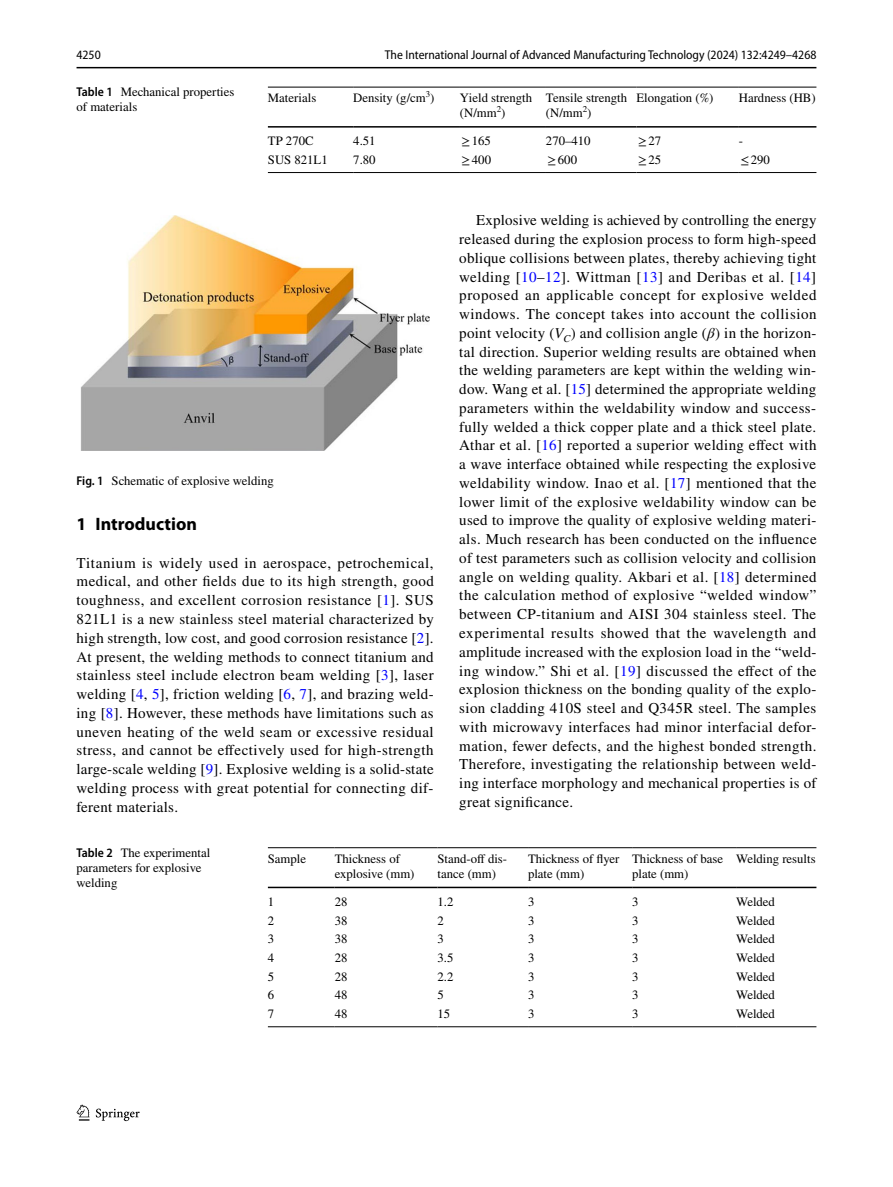
<style>
.page{position:relative;width:893px;height:1187px;background:#fff}
.page>*{position:absolute;margin:0;border:0;box-sizing:border-box;transform-origin:0 0}
.t1{font:700 18px "Myriad Pro";color:#000}
.t2{font:15px/18.8px "STIX";letter-spacing:.02em;color:#000;text-align:justify}
.t3{font:12.75px/15px "STIX";color:#000}
.t4{font:semi-condensed 12.75px "Myriad Pro";color:#000}
.s1{font-family:"Myriad Pro";font-weight:600;font-stretch:semi-condensed}
.s2{color:#00f}
.s3{font-style:italic}
</style>
<div class="page">
<hr style="left:77px;top:67px;width:739px;height:1px;background:#000">
<svg style="left:77px;top:1104px;width:12px;height:16px"></svg>
<svg style="left:96px;top:1108px;width:44px;height:12px"></svg>
<hr style="left:268px;top:87px;width:85px;height:1px;background:#000">
<hr style="left:268px;top:126px;width:85px;height:2px;background:#000">
<hr style="left:353px;top:87px;width:107px;height:1px;background:#000">
<hr style="left:353px;top:126px;width:107px;height:2px;background:#000">
<hr style="left:460px;top:87px;width:86px;height:1px;background:#000">
<hr style="left:460px;top:126px;width:86px;height:2px;background:#000">
<hr style="left:546px;top:87px;width:90px;height:1px;background:#000">
<hr style="left:546px;top:126px;width:90px;height:2px;background:#000">
<hr style="left:636px;top:87px;width:103px;height:1px;background:#000">
<hr style="left:636px;top:126px;width:103px;height:2px;background:#000">
<hr style="left:739px;top:87px;width:77px;height:1px;background:#000">
<hr style="left:739px;top:126px;width:77px;height:2px;background:#000">
<hr style="left:268px;top:172px;width:85px;height:1px;background:#000">
<hr style="left:353px;top:172px;width:107px;height:1px;background:#000">
<hr style="left:460px;top:172px;width:86px;height:1px;background:#000">
<hr style="left:546px;top:172px;width:90px;height:1px;background:#000">
<hr style="left:636px;top:172px;width:103px;height:1px;background:#000">
<hr style="left:739px;top:172px;width:77px;height:1px;background:#000">
<img style="left:81px;top:216px;width:348px;height:234px">
<hr style="left:268px;top:847px;width:67px;height:1px;background:#000">
<hr style="left:268px;top:886px;width:67px;height:2px;background:#000">
<hr style="left:335px;top:847px;width:102px;height:1px;background:#000">
<hr style="left:335px;top:886px;width:102px;height:2px;background:#000">
<hr style="left:437px;top:847px;width:91px;height:1px;background:#000">
<hr style="left:437px;top:886px;width:91px;height:2px;background:#000">
<hr style="left:528px;top:847px;width:104px;height:1px;background:#000">
<hr style="left:528px;top:886px;width:104px;height:2px;background:#000">
<hr style="left:632px;top:847px;width:104px;height:1px;background:#000">
<hr style="left:632px;top:886px;width:104px;height:2px;background:#000">
<hr style="left:736px;top:847px;width:80px;height:1px;background:#000">
<hr style="left:736px;top:886px;width:80px;height:2px;background:#000">
<hr style="left:268px;top:1026px;width:67px;height:1px;background:#000">
<hr style="left:335px;top:1026px;width:102px;height:1px;background:#000">
<hr style="left:437px;top:1026px;width:91px;height:1px;background:#000">
<hr style="left:528px;top:1026px;width:104px;height:1px;background:#000">
<hr style="left:632px;top:1026px;width:104px;height:1px;background:#000">
<hr style="left:736px;top:1026px;width:80px;height:1px;background:#000">
<p class="t4" style="left:77px;top:48px;width:26px">4250</p>
<p class="t4" style="left:385px;top:48px;width:433px">The International Journal of Advanced Manufacturing Technology (2024) 132:4249–4268</p>
<p class="t3" style="left:77px;top:85px;width:159px"><span class="s1">Table 1</span> Mechanical properties of materials</p>
<p class="t3" style="left:268px;top:91px;width:50px">Materials</p>
<p class="t3" style="left:353px;top:91px;width:83px">Density (g/cm<sup>3</sup>)</p>
<p class="t3" style="left:460px;top:91px;width:74px">Yield strength (N/mm<sup>2</sup>)</p>
<p class="t3" style="left:546px;top:91px;width:83px">Tensile strength (N/mm<sup>2</sup>)</p>
<p class="t3" style="left:636px;top:91px;width:79px">Elongation (%)</p>
<p class="t3" style="left:739px;top:91px;width:78px">Hardness (HB)</p>
<p class="t3" style="left:268px;top:134px;width:47px">TP 270C</p>
<p class="t3" style="left:353px;top:134px;width:24px">4.51</p>
<p class="t3" style="left:462px;top:134px;width:31px">≥165</p>
<p class="t3" style="left:546px;top:134px;width:46px">270–410</p>
<p class="t3" style="left:638px;top:134px;width:25px">≥27</p>
<p class="t3" style="left:739px;top:134px;width:6px">-</p>
<p class="t3" style="left:268px;top:153px;width:61px">SUS 821L1</p>
<p class="t3" style="left:353px;top:153px;width:24px">7.80</p>
<p class="t3" style="left:462px;top:153px;width:31px">≥400</p>
<p class="t3" style="left:548px;top:153px;width:31px">≥600</p>
<p class="t3" style="left:638px;top:153px;width:25px">≥25</p>
<p class="t3" style="left:740px;top:153px;width:31px">≤290</p>
<p class="t3" style="left:77px;top:474px;width:199px"><span class="s1">Fig. 1</span> Schematic of explosive welding</p>
<p class="t1" style="left:77px;top:512px;width:122px">1 Introduction</p>
<p class="t2" style="left:77px;top:554px;width:359px">Titanium is widely used in aerospace, petrochemical, medical, and other fields due to its high strength, good toughness, and excellent corrosion resistance [<span class="s2">1</span>]. SUS 821L1 is a new stainless steel material characterized by high strength, low cost, and good corrosion resistance [<span class="s2">2</span>].<br>At present, the welding methods to connect titanium and stainless steel include electron beam welding [<span class="s2">3</span>], laser welding [<span class="s2">4</span>, <span class="s2">5</span>], friction welding [<span class="s2">6</span>, <span class="s2">7</span>], and brazing weld&shy;ing [<span class="s2">8</span>]. However, these methods have limitations such as uneven heating of the weld seam or excessive residual stress, and cannot be effectively used for high-strength large-scale welding [<span class="s2">9</span>]. Explosive welding is a solid-state welding process with great potential for connecting dif&shy;ferent materials.</p>
<p class="t2" style="left:459px;top:212px;width:359px;text-indent:17px">Explosive welding is achieved by controlling the energy released during the explosion process to form high-speed oblique collisions between plates, thereby achieving tight welding [<span class="s2">10</span>–<span class="s2">12</span>]. Wittman [<span class="s2">13</span>] and Deribas et al. [<span class="s2">14</span>] proposed an applicable concept for explosive welded windows. The concept takes into account the collision point velocity (<span class="s3">V</span><sub>C</sub>) and collision angle (<span class="s3">β</span>) in the horizon&shy;tal direction. Superior welding results are obtained when the welding parameters are kept within the welding win&shy;dow. Wang et al. [<span class="s2">15</span>] determined the appropriate welding parameters within the weldability window and success&shy;fully welded a thick copper plate and a thick steel plate.<br>Athar et al. [<span class="s2">16</span>] reported a superior welding effect with a wave interface obtained while respecting the explosive weldability window. Inao et al. [<span class="s2">17</span>] mentioned that the lower limit of the explosive weldability window can be used to improve the quality of explosive welding materi&shy;als. Much research has been conducted on the influence of test parameters such as collision velocity and collision angle on welding quality. Akbari et al. [<span class="s2">18</span>] determined the calculation method of explosive “welded window” between CP-titanium and AISI 304 stainless steel. The experimental results showed that the wavelength and amplitude increased with the explosion load in the “weld&shy;ing window.” Shi et al. [<span class="s2">19</span>] discussed the effect of the explosion thickness on the bonding quality of the explo&shy;sion cladding 410S steel and Q345R steel. The samples with microwavy interfaces had minor interfacial defor&shy;mation, fewer defects, and the highest bonded strength.<br>Therefore, investigating the relationship between weld&shy;ing interface morphology and mechanical properties is of great significance.</p>
<p class="t3" style="left:77px;top:845px;width:135px"><span class="s1">Table 2</span> The experimental parameters for explosive welding</p>
<p class="t3" style="left:268px;top:851px;width:40px">Sample</p>
<p class="t3" style="left:335px;top:851px;width:81px">Thickness of explosive (mm)</p>
<p class="t3" style="left:437px;top:851px;width:71px">Stand-off dis&shy;tance (mm)</p>
<p class="t3" style="left:528px;top:851px;width:93px">Thickness of flyer plate (mm)</p>
<p class="t3" style="left:632px;top:851px;width:93px">Thickness of base plate (mm)</p>
<p class="t3" style="left:736px;top:851px;width:81px">Welding results</p>
<p class="t3" style="left:268px;top:894px;width:8px">1</p>
<p class="t3" style="left:335px;top:894px;width:14px">28</p>
<p class="t3" style="left:437px;top:894px;width:17px">1.2</p>
<p class="t3" style="left:528px;top:894px;width:8px">3</p>
<p class="t3" style="left:632px;top:894px;width:8px">3</p>
<p class="t3" style="left:736px;top:894px;width:40px">Welded</p>
<p class="t3" style="left:268px;top:913px;width:8px">2</p>
<p class="t3" style="left:335px;top:913px;width:14px">38</p>
<p class="t3" style="left:437px;top:913px;width:8px">2</p>
<p class="t3" style="left:528px;top:913px;width:8px">3</p>
<p class="t3" style="left:632px;top:913px;width:8px">3</p>
<p class="t3" style="left:736px;top:913px;width:40px">Welded</p>
<p class="t3" style="left:268px;top:932px;width:8px">3</p>
<p class="t3" style="left:335px;top:932px;width:14px">38</p>
<p class="t3" style="left:437px;top:932px;width:8px">3</p>
<p class="t3" style="left:528px;top:932px;width:8px">3</p>
<p class="t3" style="left:632px;top:932px;width:8px">3</p>
<p class="t3" style="left:736px;top:932px;width:40px">Welded</p>
<p class="t3" style="left:268px;top:950px;width:8px">4</p>
<p class="t3" style="left:335px;top:950px;width:14px">28</p>
<p class="t3" style="left:437px;top:950px;width:17px">3.5</p>
<p class="t3" style="left:528px;top:950px;width:8px">3</p>
<p class="t3" style="left:632px;top:950px;width:8px">3</p>
<p class="t3" style="left:736px;top:950px;width:40px">Welded</p>
<p class="t3" style="left:268px;top:969px;width:8px">5</p>
<p class="t3" style="left:335px;top:969px;width:14px">28</p>
<p class="t3" style="left:437px;top:969px;width:17px">2.2</p>
<p class="t3" style="left:528px;top:969px;width:8px">3</p>
<p class="t3" style="left:632px;top:969px;width:8px">3</p>
<p class="t3" style="left:736px;top:969px;width:40px">Welded</p>
<p class="t3" style="left:268px;top:988px;width:8px">6</p>
<p class="t3" style="left:335px;top:988px;width:14px">48</p>
<p class="t3" style="left:437px;top:988px;width:8px">5</p>
<p class="t3" style="left:528px;top:988px;width:8px">3</p>
<p class="t3" style="left:632px;top:988px;width:8px">3</p>
<p class="t3" style="left:736px;top:988px;width:40px">Welded</p>
<p class="t3" style="left:268px;top:1007px;width:8px">7</p>
<p class="t3" style="left:335px;top:1007px;width:14px">48</p>
<p class="t3" style="left:437px;top:1007px;width:14px">15</p>
<p class="t3" style="left:528px;top:1007px;width:8px">3</p>
<p class="t3" style="left:632px;top:1007px;width:8px">3</p>
<p class="t3" style="left:736px;top:1007px;width:40px">Welded</p>
</div>
